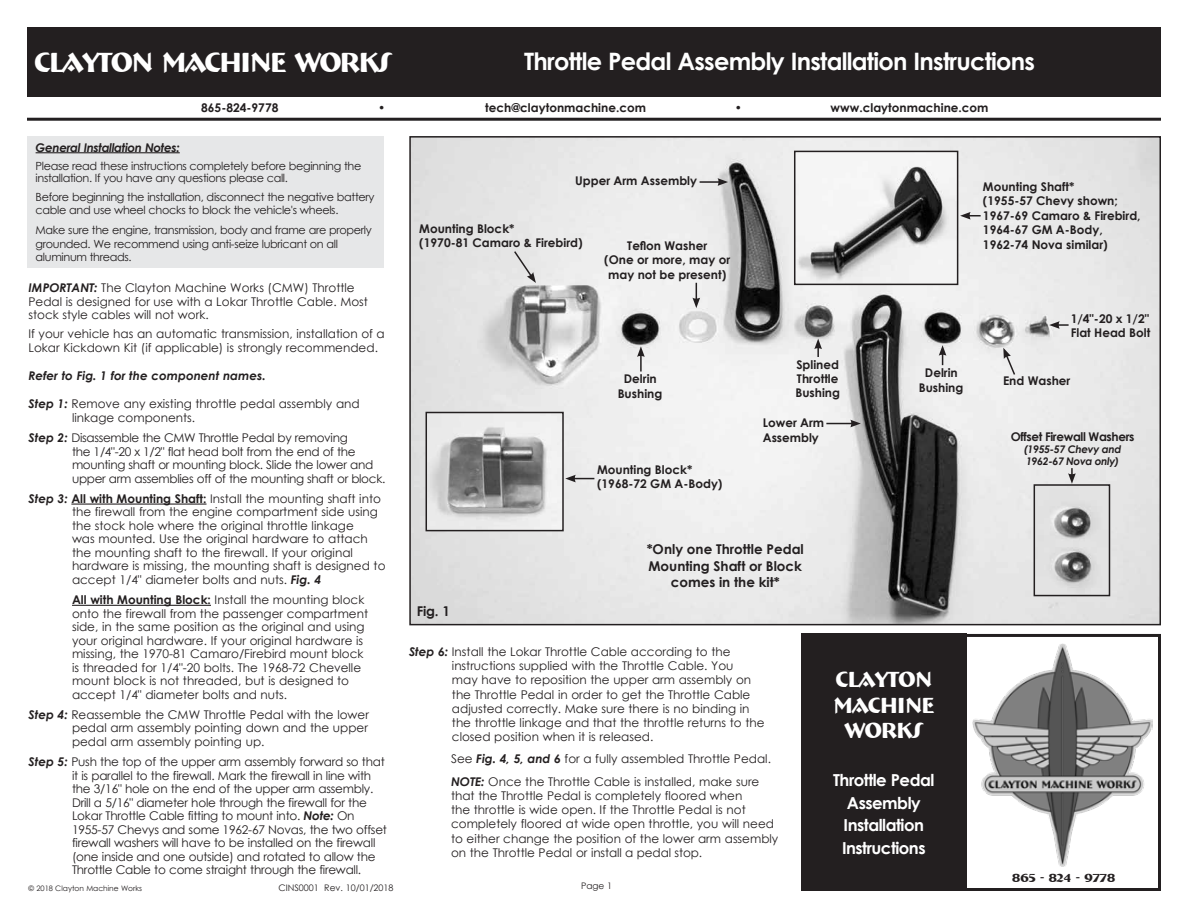
<style>
.page{position:relative;width:1188px;height:918px;background:#fff}
.page>*{position:absolute;margin:0;border:0;box-sizing:border-box;transform-origin:0 0}
.t1{font:700 28.5px "Bremen BT";letter-spacing:-.05em;color:#fff}
.t2{font:700 24px "Century Gothic";letter-spacing:-.03em;color:#fff}
.t3{font:700 22.5px/25.5px "Bremen BT";letter-spacing:-.03em;color:#fff;text-align:center}
.t4{font:700 16.5px/22.5px "Century Gothic";letter-spacing:-.03em;color:#fff;text-align:center}
.t5{font:700 13.5px/16.2px "Century Gothic";color:#231f20;text-align:center}
.t6{font:12px/13.5px "Century Gothic";color:#231f20}
.t7{font:12px/13.5px "Century Gothic";letter-spacing:-.02em;color:#231f20}
.t8{font:700 12px/14.4px "Century Gothic";color:#231f20}
.t9{font:12px/13.5px "Century Gothic";letter-spacing:-.025em;color:#231f20}
.t10{font:italic 700 12px "Century Gothic";color:#231f20}
.t11{font:italic 700 12px "Century Gothic";letter-spacing:-.03em;color:#231f20}
.t12{font:700 12px "Century Gothic";letter-spacing:-.03em;color:#231f20}
.t13{font:700 12px "Bremen BT";color:#231f20}
.t14{font:11.25px/13.5px "Century Gothic";letter-spacing:-.03em;color:#231f20}
.t15{font:italic 700 10.5px/12px "Century Gothic";letter-spacing:-.03em;color:#231f20}
.t16{font:9px "Century Gothic";color:#231f20}
.t17{font:7.5px "Century Gothic";color:#231f20}
.s1{font-weight:700;font-style:italic}
.s2{font-weight:700}
</style>
<div class="page">
<img style="left:412px;top:139px;width:746px;height:483px">
<div style="left:409px;top:136px;width:752px;height:489px;border:2px solid #231f20"></div>
<div style="left:27px;top:27px;width:1134px;height:69px;background:#231f20"></div>
<hr style="left:27px;top:118px;width:1134px;height:3px;background:#231f20">
<img style="left:973px;top:643px;width:179px;height:223px">
<div style="left:801px;top:634px;width:360px;height:257px;border:3px solid #231f20"></div>
<div style="left:801px;top:634px;width:165px;height:257px;background:#231f20"></div>
<div style="left:27px;top:136px;width:356px;height:132px;background:#e6e7e8"></div>
<hr style="left:36px;top:152px;width:144px;height:1px;background:#231f20">
<hr style="left:71px;top:504px;width:136px;height:1px;background:#231f20">
<hr style="left:72px;top:605px;width:139px;height:1px;background:#231f20">
<svg style="left:1049px;top:321px;width:20px;height:8px"></svg>
<hr style="left:700px;top:181px;width:20px;height:2px;background:#231f20">
<svg style="left:718px;top:178px;width:10px;height:8px"></svg>
<svg style="left:826px;top:420px;width:35px;height:7px"></svg>
<svg style="left:939px;top:345px;width:7px;height:20px"></svg>
<svg style="left:814px;top:339px;width:8px;height:18px"></svg>
<svg style="left:692px;top:283px;width:8px;height:25px"></svg>
<svg style="left:1068px;top:468px;width:8px;height:16px"></svg>
<svg style="left:637px;top:346px;width:8px;height:26px"></svg>
<img style="left:797px;top:154px;width:158px;height:128px">
<div style="left:794px;top:151px;width:164px;height:134px;border:2px solid #231f20"></div>
<img style="left:429px;top:415px;width:132px;height:113px">
<div style="left:426px;top:412px;width:138px;height:119px;border:2px solid #231f20"></div>
<img style="left:1037px;top:487px;width:70px;height:106px">
<div style="left:1034px;top:484px;width:76px;height:112px;border:2px solid #231f20"></div>
<svg style="left:565px;top:475px;width:29px;height:7px"></svg>
<svg style="left:960px;top:212px;width:21px;height:8px"></svg>
<svg style="left:513px;top:250px;width:23px;height:33px"></svg>
<svg style="left:1003px;top:348px;width:13px;height:28px"></svg>
<h1 class="t1" style="left:34px;top:44px;width:359px">CLAYTON MACHINE WORKS</h1>
<h2 class="t2" style="left:524px;top:43px;width:513px">Throttle Pedal Assembly Installation Instructions</h2>
<p class="t8" style="left:201px;top:99px;width:79px">865-824-9778</p>
<p class="t8" style="left:378px;top:99px;width:9px">•</p>
<p class="t8" style="left:485px;top:99px;width:162px">tech@claytonmachine.com</p>
<p class="t8" style="left:735px;top:99px;width:9px">•</p>
<p class="t8" style="left:831px;top:99px;width:159px">www.claytonmachine.com</p>
<p class="t11" style="left:36px;top:138px;width:146px">General Installation Notes:</p>
<p class="t14" style="left:36px;top:160px;width:327px;line-height:12px">Please read these instructions completely before beginning the installation. If you have any questions please call.</p>
<p class="t14" style="left:36px;top:190px;width:341px">Before beginning the installation, disconnect the negative battery cable and use wheel chocks to block the vehicle's wheels.</p>
<p class="t14" style="left:36px;top:223px;width:338px">Make sure the engine, transmission, body and frame are properly grounded. We recommend using anti-seize lubricant on all aluminum threads.</p>
<p class="t6" style="left:29px;top:281px;width:341px"><span class="s1">IMPORTANT:</span> The Clayton Machine Works (CMW) Throttle<br>Pedal is designed for use with a Lokar Throttle Cable. Most stock style cables will not work.</p>
<p class="t6" style="left:29px;top:327px;width:358px">If your vehicle has an automatic transmission, installation of a<br>Lokar Kickdown Kit (if applicable) is strongly recommended.</p>
<p class="t10" style="left:29px;top:366px;width:239px">Refer to Fig. 1 for the component names.</p>
<p class="t6" style="left:72px;top:397px;width:289px;text-indent:-44px"><span class="s1">Step 1:</span> Remove any existing throttle pedal assembly and linkage components.</p>
<p class="t9" style="left:72px;top:431px;width:315px;text-indent:-44px"><span class="s1">Step 2:</span> Disassemble the CMW Throttle Pedal by removing<br>the 1/4"-20 x 1/2" flat head bolt from the end of the mounting shaft or mounting block. Slide the lower and upper arm assemblies off of the mounting shaft or block.</p>
<p class="t6" style="left:72px;top:492px;width:315px;text-indent:-44px"><span class="s1">Step 3:</span> <span class="s2">All with Mounting Shaft:</span> Install the mounting shaft into the firewall from the engine compartment side using the stock hole where the original throttle linkage<br>was mounted. Use the original hardware to attach the mounting shaft to the firewall. If your original hardware is missing, the mounting shaft is designed to accept 1/4" diameter bolts and nuts. <span class="s1">Fig. 4</span></p>
<p class="t6" style="left:72px;top:593px;width:298px"><span class="s2">All with Mounting Block:</span> Install the mounting block onto the firewall from the passenger compartment side, in the same position as the original and using your original hardware. If your original hardware is missing, the 1970-81 Camaro/Firebird mount block is threaded for 1/4"-20 bolts. The 1968-72 Chevelle mount block is not threaded, but is designed to accept 1/4" diameter bolts and nuts.</p>
<p class="t6" style="left:72px;top:708px;width:299px;text-align:justify;text-indent:-44px"><span class="s1">Step 4:</span> Reassemble the CMW Throttle Pedal with the lower pedal arm assembly pointing down and the upper pedal arm assembly pointing up.</p>
<p class="t7" style="left:72px;top:755px;width:317px;text-indent:-44px"><span class="s1">Step 5:</span> Push the top of the upper arm assembly forward so that it is parallel to the firewall. Mark the firewall in line with the 3/16" hole on the end of the upper arm assembly.<br>Drill a 5/16" diameter hole through the firewall for the Lokar Throttle Cable fitting to mount into. <span class="s1">Note:</span> On 1955-57 Chevys and some 1962-67 Novas, the two offset firewall washers will have to be installed on the firewall (one inside and one outside) and rotated to allow the Throttle Cable to come straight through the firewall.</p>
<p class="t8" style="left:575px;top:173px;width:123px">Upper Arm Assembly</p>
<p class="t8" style="left:983px;top:179px;width:159px">Mounting Shaft*<br>(1955-57 Chevy shown;<br>1967-69 Camaro &amp; Firebird,<br>1964-67 GM A-Body,<br>1962-74 Nova similar)</p>
<p class="t8" style="left:419px;top:221px;width:165px">Mounting Block*<br>(1970-81 Camaro &amp; Firebird)</p>
<p class="t8" style="left:604px;top:238px;width:128px;text-align:center">Teflon Washer<br>(One or more, may or may not be present)</p>
<p class="t8" style="left:1071px;top:311px;width:81px">1/4"-20 x 1/2"<br>Flat Head Bolt</p>
<p class="t8" style="left:795px;top:356px;width:46px">Splined<br>Throttle<br>Bushing</p>
<p class="t8" style="left:618px;top:371px;width:46px;text-align:center">Delrin<br>Bushing</p>
<p class="t8" style="left:919px;top:365px;width:46px;text-align:center">Delrin<br>Bushing</p>
<p class="t8" style="left:1003px;top:373px;width:69px">End Washer</p>
<p class="t8" style="left:763px;top:415px;width:63px">Lower Arm<br>Assembly</p>
<p class="t12" style="left:1011px;top:427px;width:125px">Offset Firewall Washers</p>
<p class="t15" style="left:1024px;top:442px;width:99px">(1955-57 Chevy and<br>1962-67 Nova only)</p>
<p class="t8" style="left:597px;top:462px;width:127px">Mounting Block* (1968-72 GM A-Body)</p>
<p class="t5" style="left:647px;top:541px;width:159px">*Only one Throttle Pedal<br>Mounting Shaft or Block comes in the kit*</p>
<p class="t5" style="left:417px;top:602px;width:35px">Fig. 1</p>
<p class="t6" style="left:452px;top:644px;width:314px;line-height:14.2px;text-indent:-43px"><span class="s1">Step 6:</span> Install the Lokar Throttle Cable according to the instructions supplied with the Throttle Cable. You<br>may have to reposition the upper arm assembly on the Throttle Pedal in order to get the Throttle Cable adjusted correctly. Make sure there is no binding in the throttle linkage and that the throttle returns to the closed position when it is released.</p>
<p class="t6" style="left:451px;top:748px;width:321px;line-height:22px">See <span class="s1">Fig. 4, 5, and 6</span> for a fully assembled Throttle Pedal.<br><span class="s1">NOTE:</span> Once the Throttle Cable is installed, make sure</p>
<p class="t6" style="left:451px;top:788px;width:329px;line-height:14.2px">that the Throttle Pedal is completely floored when<br>the throttle is wide open. If the Throttle Pedal is not completely floored at wide open throttle, you will need to either change the position of the lower arm assembly on the Throttle Pedal or install a pedal stop.</p>
<h3 class="t3" style="left:833px;top:666px;width:102px">CLAYTON<br>MACHINE<br>WORKS</h3>
<h3 class="t4" style="left:833px;top:768px;width:103px">Throttle Pedal<br>Assembly<br>Installation<br>Instructions</h3>
<p class="t13" style="left:1012px;top:870px;width:105px">865 - 824 - 9778</p>
<p class="t17" style="left:29px;top:883px;width:115px">© 2018 Clayton Machine Works</p>
<p class="t16" style="left:581px;top:880px;width:33px">Page 1</p>
<p class="t16" style="left:278px;top:882px;width:117px">CINS0001 Rev. 10/01/2018</p>
</div>
